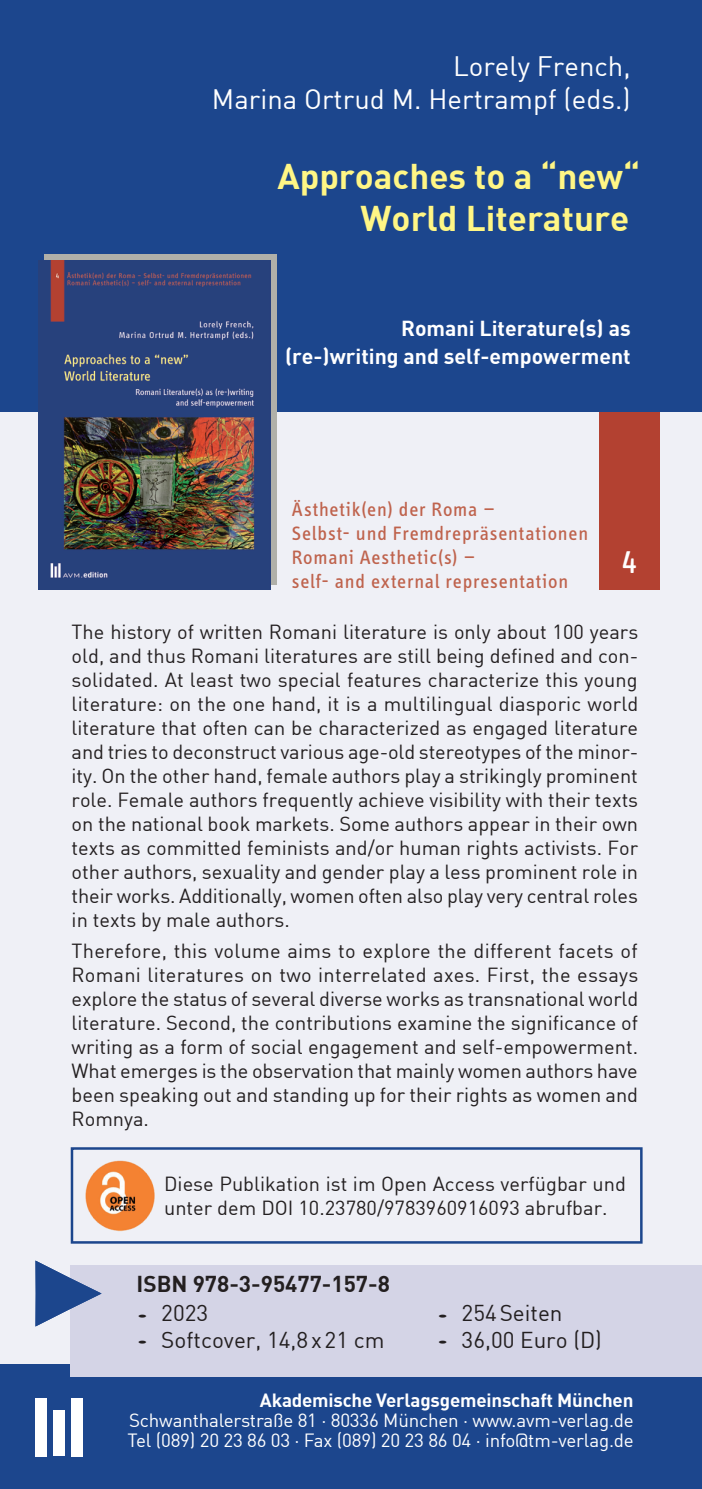
<style>
.page{position:relative;width:702px;height:1489px;background:#fff}
.page>*{position:absolute;margin:0;border:0;box-sizing:border-box;transform-origin:0 0}
.t1{font:700 35px/42px "DIN";color:#fff685}
.t2{font:32.5px "Info OT Disp";color:#fff}
.t3{font:27.5px/33px "DIN";color:#fff;text-align:right}
.t4{font:22.5px "DIN";color:#231f20}
.t5{font:700 22.5px "DIN";color:#231f20}
.t6{font:700 21.25px/27.5px "DIN";color:#fff;text-align:right}
.t7{font:20px/24px "DIN";color:#231f20;text-align:justify}
.t8{font:20px/24px "Info OT Disp";letter-spacing:.04em;color:#bf634d}
.t9{font:18.75px/20px "DIN";letter-spacing:-.01em;color:#fff}
.t10{font:700 18.75px "DIN";letter-spacing:-.01em;color:#fff}
.s1{font-size:9px}
</style>
<div class="page">
<div style="left:0;top:366px;width:702px;height:1006px;background:#eff0f6"></div>
<div style="left:0;top:1364px;width:702px;height:124px;background:#1c468d"></div>
<div style="left:71px;top:1264px;width:631px;height:112px;background:#d4d4e6"></div>
<div style="left:35px;top:1397px;width:11px;height:59px;background:#fff"></div>
<div style="left:53px;top:1410px;width:12px;height:46px;background:#fff"></div>
<div style="left:71px;top:1397px;width:12px;height:59px;background:#fff"></div>
<div style="left:599px;top:389px;width:60px;height:200px;background:#b34131"></div>
<div style="left:0;top:0;width:702px;height:411px;background:#1c468d"></div>
<div style="left:45px;top:254px;width:232px;height:330px;background:#b0b0a9"></div>
<img style="left:39px;top:260px;width:232px;height:329px">
<svg style="left:35px;top:1260px;width:67px;height:66px"></svg>
<svg style="left:71px;top:1147px;width:571px;height:96px"></svg>
<img style="left:81px;top:1156px;width:77px;height:78px">
<h3 class="t3" style="left:212px;top:49px;width:420px">Lorely French,<br>Marina Ortrud M. Hertrampf (eds.)</h3>
<h1 class="t1" style="left:360px;top:153px;width:281px;text-indent:-83px">Approaches to a “new“<br>World Literature</h1>
<p class="t6" style="left:285px;top:314px;width:347px">Romani Literature(s) as (re-)writing and self-empowerment</p>
<p class="t8" style="left:292px;top:497px;width:298px">Ästhetik(en) der Roma —<br>Selbst- und Fremdrepräsentationen<br>Romani Aesthetic(s) —<br>self- and external representation</p>
<h2 class="t2" style="left:622px;top:542px;width:16px">4</h2>
<p class="t7" style="left:72px;top:619px;width:568px">The history of written Romani literature is only about 100 years old, and thus Romani literatures are still being defined and con&shy;solidated. At least two special features characterize this young literature: on the one hand, it is a multilingual diasporic world literature that often can be characterized as engaged literature and tries to deconstruct various age-old stereotypes of the minor&shy;ity. On the other hand, female authors play a strikingly prominent role. Female authors frequently achieve visibility with their texts on the national book markets. Some authors appear in their own texts as committed feminists and/or human rights activists. For other authors, sexuality and gender play a less prominent role in their works. Additionally, women often also play very central roles in texts by male authors.</p>
<p class="t7" style="left:72px;top:938px;width:568px">Therefore, this volume aims to explore the different facets of Romani literatures on two interrelated axes. First, the essays explore the status of several diverse works as transnational world literature. Second, the contributions examine the significance of writing as a form of social engagement and self-empowerment.<br>What emerges is the observation that mainly women authors have been speaking out and standing up for their rights as women and Romnya.</p>
<p class="t7" style="left:164px;top:1170px;width:463px">Diese Publikation ist im Open Access verfügbar und unter dem DOI 10.23780/9783960916093 abrufbar.</p>
<p class="t5" style="left:136px;top:1268px;width:255px">ISBN 978-3-95477-157-8</p>
<p class="t4" style="left:136px;top:1299px;width:73px"><span class="s1">•</span> 2023</p>
<p class="t4" style="left:136px;top:1325px;width:249px"><span class="s1">•</span> Softcover, 14,8 x 21 cm</p>
<p class="t4" style="left:437px;top:1299px;width:127px"><span class="s1">•</span> 254 Seiten</p>
<p class="t4" style="left:437px;top:1325px;width:167px"><span class="s1">•</span> 36,00 Euro (D)</p>
<p class="t10" style="left:260px;top:1388px;width:375px">Akademische Verlagsgemeinschaft München</p>
<p class="t9" style="left:127px;top:1409px;width:508px">Schwanthalerstraße 81 · 80336 München · www.avm-verlag.de<br>Tel (089) 20 23 86 03 · Fax (089) 20 23 86 04 · info@tm-verlag.de</p>
</div>
